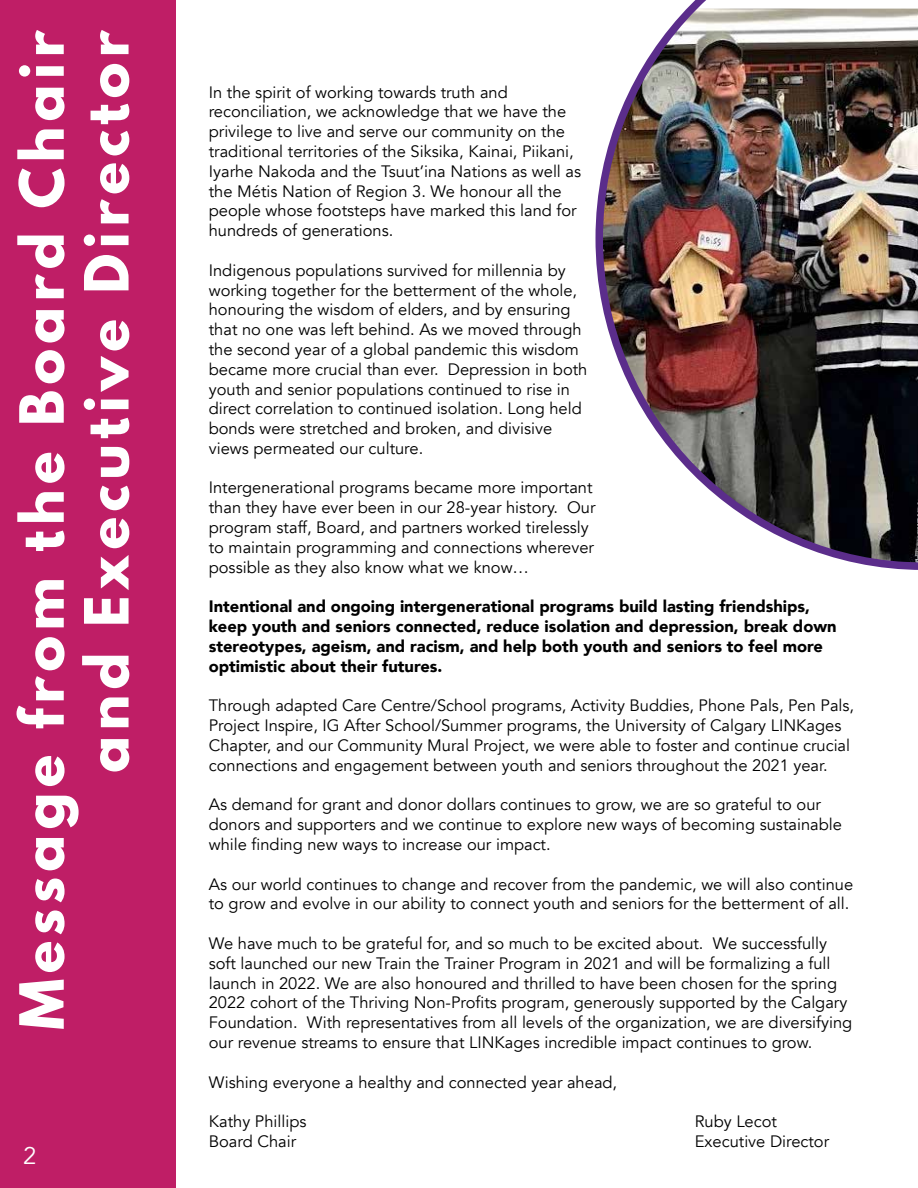
<style>
.page{position:relative;width:918px;height:1188px;background:#fff}
.page>*{position:absolute;margin:0;border:0;box-sizing:border-box;transform-origin:0 0}
.t1{font:700 54px/64.8px "League Spartan";letter-spacing:.1em;color:#fff;text-align:right}
.t2{font:24px "Avenir";color:#fff}
.t3{font:16.5px/19.8px "Avenir";color:#000}
.t4{font:900 16.5px/19.8px "Avenir";color:#000}
</style>
<div class="page">
<div style="left:0;top:0;width:176px;height:1188px;background:#bf1e66"></div>
<img style="left:596px;top:0;width:322px;height:570px">
<h1 class="t1" style="left:13px;top:1030px;width:1001px;rotate:-90deg">Message from the Board Chair and Executive Director</h1>
<h2 class="t2" style="left:23px;top:1146px;width:15px">2</h2>
<p class="t3" style="left:209px;top:84px;width:374px">In the spirit of working towards truth and reconciliation, we acknowledge that we have the privilege to live and serve our community on the traditional territories of the Siksika, Kainai, Piikani, Iyarhe Nakoda and the Tsuut’ina Nations as well as the Métis Nation of Region 3. We honour all the people whose footsteps have marked this land for hundreds of generations.</p>
<p class="t3" style="left:209px;top:262px;width:380px">Indigenous populations survived for millennia by working together for the betterment of the whole, honouring the wisdom of elders, and by ensuring that no one was left behind. As we moved through the second year of a global pandemic this wisdom became more crucial than ever. Depression in both youth and senior populations continued to rise in direct correlation to continued isolation. Long held bonds were stretched and broken, and divisive views permeated our culture.</p>
<p class="t3" style="left:209px;top:480px;width:388px">Intergenerational programs became more important than they have ever been in our 28-year history. Our program staff, Board, and partners worked tirelessly to maintain programming and connections wherever possible as they also know what we know…</p>
<p class="t4" style="left:209px;top:598px;width:629px">Intentional and ongoing intergenerational programs build lasting friendships, keep youth and seniors connected, reduce isolation and depression, break down stereotypes, ageism, and racism, and help both youth and seniors to feel more optimistic about their futures.</p>
<p class="t3" style="left:209px;top:697px;width:647px">Through adapted Care Centre/School programs, Activity Buddies, Phone Pals, Pen Pals, Project Inspire, IG After School/Summer programs, the University of Calgary LINKages Chapter, and our Community Mural Project, we were able to foster and continue crucial connections and engagement between youth and seniors throughout the 2021 year.</p>
<p class="t3" style="left:209px;top:796px;width:635px">As demand for grant and donor dollars continues to grow, we are so grateful to our donors and supporters and we continue to explore new ways of becoming sustainable while finding new ways to increase our impact.</p>
<p class="t3" style="left:209px;top:876px;width:646px">As our world continues to change and recover from the pandemic, we will also continue to grow and evolve in our ability to connect youth and seniors for the betterment of all.</p>
<p class="t3" style="left:209px;top:935px;width:645px">We have much to be grateful for, and so much to be excited about. We successfully soft launched our new Train the Trainer Program in 2021 and will be formalizing a full launch in 2022. We are also honoured and thrilled to have been chosen for the spring 2022 cohort of the Thriving Non-Profits program, generously supported by the Calgary Foundation. With representatives from all levels of the organization, we are diversifying our revenue streams to ensure that LINKages incredible impact continues to grow.</p>
<p class="t3" style="left:209px;top:1074px;width:410px">Wishing everyone a healthy and connected year ahead,</p>
<p class="t3" style="left:209px;top:1113px;width:99px">Kathy Phillips</p>
<p class="t3" style="left:695px;top:1113px;width:84px">Ruby Lecot</p>
<p class="t3" style="left:209px;top:1133px;width:89px">Board Chair</p>
<p class="t3" style="left:695px;top:1133px;width:136px">Executive Director</p>
</div>
